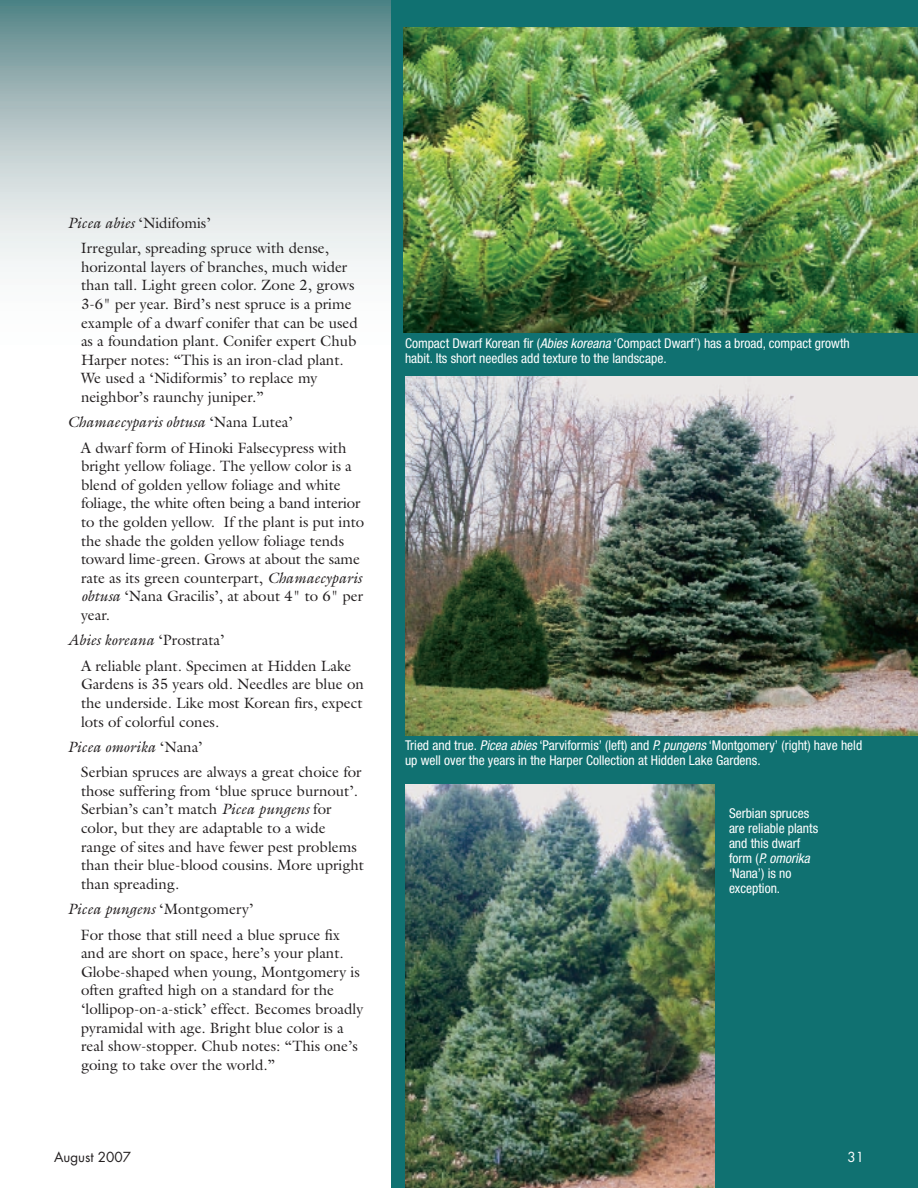
<style>
.page{position:relative;width:918px;height:1188px;background:#fff}
.page>*{position:absolute;margin:0;border:0;box-sizing:border-box;transform-origin:0 0}
.t1{font:15px/18.6px "Galliard";color:#231f20}
.t2{font:condensed 13.5px/15px "Helvetica Neue";color:#fff}
.t3{font:13.5px "Futura";color:#231f20}
.t4{font:13.5px "Futura";color:#fff}
.s1{font-style:italic}
</style>
<div class="page">
<svg style="left:0;top:0;width:392px;height:389px"></svg>
<div style="left:392px;top:0;width:526px;height:1188px;background:#107171"></div>
<img style="left:404px;top:27px;width:514px;height:306px">
<img style="left:405px;top:784px;width:309px;height:404px">
<img style="left:405px;top:377px;width:513px;height:358px">
<p class="t1" style="left:81px;top:210px;width:249px;line-height:25.3px;text-indent:-13px"><span class="s1">Picea abies</span> ‘Nidifomis’<br>Irregular, spreading spruce with dense,</p>
<p class="t1" style="left:81px;top:257px;width:278px">horizontal layers of branches, much wider than tall. Light green color. Zone 2, grows 3-6" per year. Bird’s nest spruce is a prime example of a dwarf conifer that can be used as a foundation plant. Conifer expert Chub Harper notes: “This is an iron-clad plant.<br>We used a ‘Nidiformis’ to replace my neighbor’s raunchy juniper.”</p>
<p class="t1" style="left:81px;top:409px;width:267px;line-height:25.3px;text-indent:-13px"><span class="s1">Chamaecyparis obtusa</span> ‘Nana Lutea’<br>A dwarf form of Hinoki Falsecypress with</p>
<p class="t1" style="left:81px;top:457px;width:285px">bright yellow foliage. The yellow color is a blend of golden yellow foliage and white foliage, the white often being a band interior to the golden yellow. If the plant is put into the shade the golden yellow foliage tends toward lime-green. Grows at about the same rate as its green counterpart, <span class="s1">Chamaecyparis obtusa</span> ‘Nana Gracilis’, at about 4" to 6" per year.</p>
<p class="t1" style="left:81px;top:627px;width:272px;line-height:25.3px;text-indent:-14px"><span class="s1">Abies koreana</span> ‘Prostrata’<br>A reliable plant. Specimen at Hidden Lake</p>
<p class="t1" style="left:81px;top:675px;width:284px;text-align:justify">Gardens is 35 years old. Needles are blue on the underside. Like most Korean firs, expect lots of colorful cones.</p>
<p class="t1" style="left:81px;top:734px;width:282px;line-height:25.3px;text-indent:-13px"><span class="s1">Picea omorika</span> ‘Nana’<br>Serbian spruces are always a great choice for</p>
<p class="t1" style="left:81px;top:781px;width:285px">those suffering from ‘blue spruce burnout’.<br>Serbian’s can’t match <span class="s1">Picea pungens</span> for color, but they are adaptable to a wide range of sites and have fewer pest problems than their blue-blood cousins. More upright than spreading.</p>
<p class="t1" style="left:81px;top:896px;width:261px;line-height:25.3px;text-indent:-13px"><span class="s1">Picea pungens</span> ‘Montgomery’<br>For those that still need a blue spruce fix</p>
<p class="t1" style="left:81px;top:944px;width:284px">and are short on space, here’s your plant.<br>Globe-shaped when young, Montgomery is often grafted high on a standard for the ‘lollipop-on-a-stick’ effect. Becomes broadly pyramidal with age. Bright blue color is a real show-stopper. Chub notes: “This one’s going to take over the world.”</p>
<p class="t2" style="left:405px;top:335px;width:446px">Compact Dwarf Korean fir (<span class="s1">Abies koreana</span> ‘Compact Dwarf’) has a broad, compact growth habit. Its short needles add texture to the landscape.</p>
<p class="t2" style="left:405px;top:738px;width:459px">Tried and true. <span class="s1">Picea abies</span> ‘Parviformis’ (left) and <span class="s1">P. pungens</span> ‘Montgomery’ (right) have held up well over the years in the Harper Collection at Hidden Lake Gardens.</p>
<p class="t2" style="left:729px;top:806px;width:91px">Serbian spruces are reliable plants and this dwarf form (<span class="s1">P. omorika </span>‘Nana’) is no exception.</p>
<p class="t3" style="left:54px;top:1148px;width:79px">August 2007</p>
<p class="t4" style="left:847px;top:1148px;width:18px">31</p>
</div>
